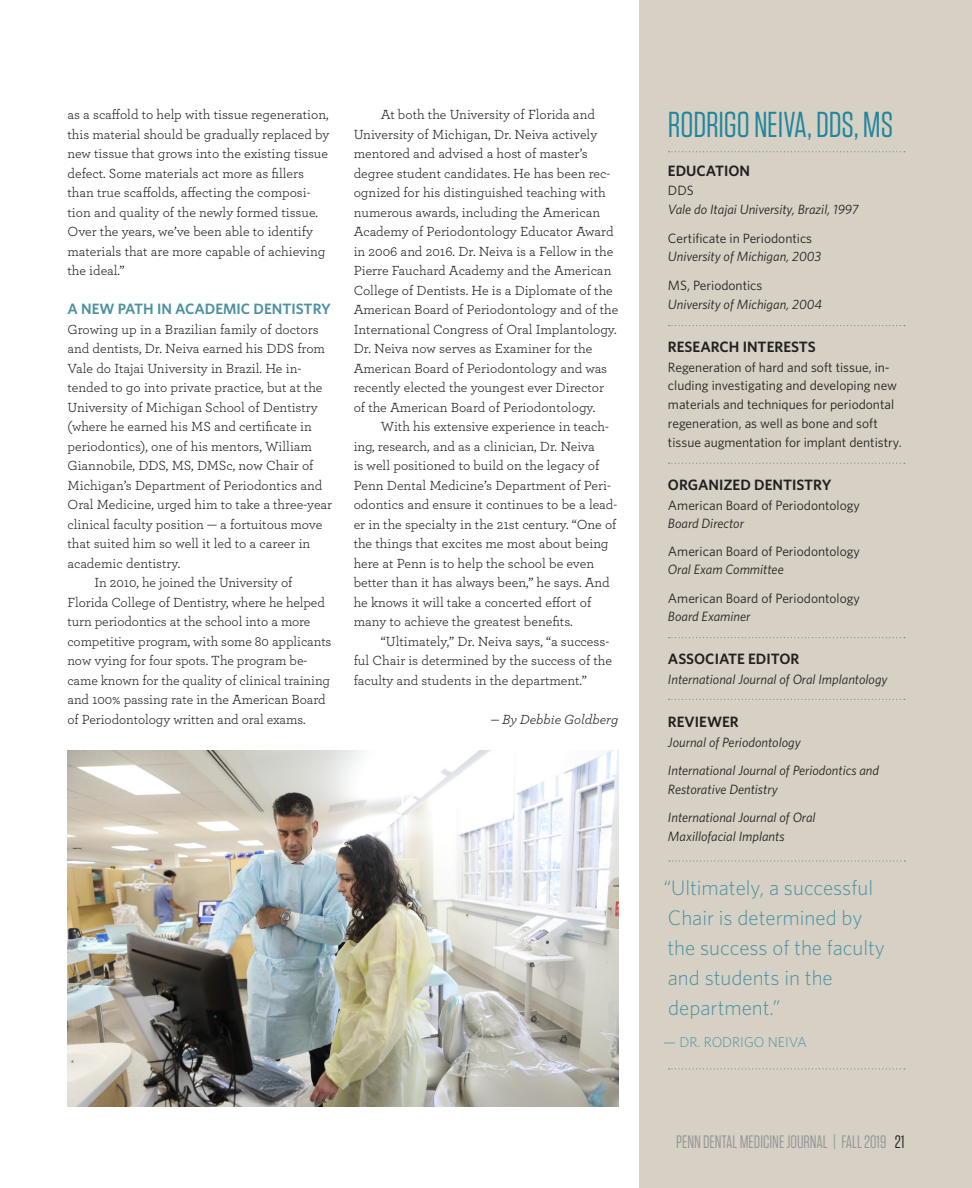
<style>
.page{position:relative;width:972px;height:1188px;background:#fff}
.page>*{position:absolute;margin:0;border:0;box-sizing:border-box;transform-origin:0 0}
.FEATURE_archer{font:36px "Tungsten";letter-spacing:-.005em;color:#20869d}
.FEATURE_archer-2{font:300 21px/30px "Whitney";color:#4c91a2}
.t1{font:18px "Tungsten";color:#939598}
.FEATURE_archer-3{font:600 15px "Whitney";color:#231f20}
.FEATURE_archer-4{font:600 15px "Whitney";color:#4c91a2}
.PULL_QUOTE{font:300 14.25px "Whitney";color:#4c91a2}
.FEATURE_archer-5{font:13.8px/19.5px "Archer";color:#231f20}
.FEATURE_archer-6{font:italic 13.8px "Archer";color:#231f20}
.t2{font:13.5px/18.8px "Whitney";color:#231f20}
.t3{font:italic 13.5px/18.8px "Whitney";color:#231f20}
.s1{font-style:normal}
.s2{font-style:italic}
.s3{color:#231f20}
</style>
<div class="page">
<div style="left:640px;top:0;width:332px;height:1188px;background:#d6d1c4"></div>
<svg style="left:669px;top:151px;width:236px;height:1px"></svg>
<svg style="left:669px;top:325px;width:236px;height:1px"></svg>
<svg style="left:669px;top:463px;width:236px;height:1px"></svg>
<svg style="left:669px;top:637px;width:236px;height:1px"></svg>
<svg style="left:669px;top:699px;width:236px;height:1px"></svg>
<svg style="left:669px;top:1068px;width:236px;height:1px"></svg>
<img style="left:68px;top:751px;width:550px;height:356px">
<svg style="left:669px;top:860px;width:236px;height:2px"></svg>
<p class="FEATURE_archer-5" style="left:68px;top:104px;width:264px">as a scaffold to help with tissue regeneration, this material should be gradually replaced by new tissue that grows into the existing tissue defect. Some materials act more as fillers than true scaffolds, affecting the composi&shy;tion and quality of the newly formed tissue.<br>Over the years, we’ve been able to identify materials that are more capable of achieving the ideal.”</p>
<p class="FEATURE_archer-4" style="left:68px;top:300px;width:265px">A NEW PATH IN ACADEMIC DENTISTRY</p>
<p class="FEATURE_archer-5" style="left:68px;top:319px;width:266px">Growing up in a Brazilian family of doctors and dentists, Dr. Neiva earned his DDS from Vale do Itajai University in Brazil. He in&shy;tended to go into private practice, but at the University of Michigan School of Dentistry (where he earned his MS and certificate in periodontics), one of his mentors, William Giannobile, DDS, MS, DMSc, now Chair of Michigan’s Department of Periodontics and Oral Medicine, urged him to take a three-year clinical faculty position — a fortuitous move that suited him so well it led to a career in academic dentistry.</p>
<p class="FEATURE_archer-5" style="left:68px;top:572px;width:265px;text-indent:27px">In 2010, he joined the University of Florida College of Dentistry, where he helped turn periodontics at the school into a more competitive program, with some 80 applicants now vying for four spots. The program be&shy;came known for the quality of clinical training and 100% passing rate in the American Board of Periodontology written and oral exams.</p>
<p class="FEATURE_archer-5" style="left:354px;top:104px;width:258px;text-indent:27px">At both the University of Florida and University of Michigan, Dr. Neiva actively mentored and advised a host of master’s degree student candidates. He has been rec&shy;ognized for his distinguished teaching with</p>
<p class="FEATURE_archer-5" style="left:354px;top:202px;width:266px">numerous awards, including the American Academy of Periodontology Educator Award in 2006 and 2016. Dr. Neiva is a Fellow in the Pierre Fauchard Academy and the American College of Dentists. He is a Diplomate of the American Board of Periodontology and of the International Congress of Oral Implantology.<br>Dr. Neiva now serves as Examiner for the American Board of Periodontology and was recently elected the youngest ever Director of the American Board of Periodontology.</p>
<p class="FEATURE_archer-5" style="left:354px;top:416px;width:265px;text-indent:27px">With his extensive experience in teach&shy;ing, research, and as a clinician, Dr. Neiva<br>is well positioned to build on the legacy of Penn Dental Medicine’s Department of Peri&shy;odontics and ensure it continues to be a lead&shy;er in the specialty in the 21st century. “One of the things that excites me most about being here at Penn is to help the school be even better than it has always been,” he says. And he knows it will take a concerted effort of many to achieve the greatest benefits.</p>
<p class="FEATURE_archer-5" style="left:354px;top:631px;width:260px;text-indent:27px">“Ultimately,” Dr. Neiva says, “a success&shy;ful Chair is determined by the success of the faculty and students in the department.”</p>
<p class="FEATURE_archer-6" style="left:491px;top:709px;width:129px">— By Debbie Goldberg</p>
<p class="FEATURE_archer" style="left:668px;top:106px;width:227px">RODRIGO NEIVA, DDS, MS</p>
<p class="FEATURE_archer-3" style="left:668px;top:162px;width:84px">EDUCATION</p>
<p class="t3" style="left:668px;top:181px;width:192px"><span class="s1">DDS<br></span>Vale do Itajai University, Brazil, 1997</p>
<p class="t2" style="left:668px;top:228px;width:155px">Certificate in Periodontics<br><span class="s2">University of Michigan, 2003</span></p>
<p class="t3" style="left:668px;top:275px;width:156px"><span class="s1">MS, Periodontics<br></span>University of Michigan, 2004</p>
<p class="FEATURE_archer-3" style="left:668px;top:338px;width:149px">RESEARCH INTERESTS</p>
<p class="t2" style="left:668px;top:357px;width:235px">Regeneration of hard and soft tissue, in&shy;cluding investigating and developing new materials and techniques for periodontal regeneration, as well as bone and soft tissue augmentation for implant dentistry.</p>
<p class="FEATURE_archer-3" style="left:668px;top:476px;width:165px">ORGANIZED DENTISTRY</p>
<p class="t2" style="left:668px;top:495px;width:194px">American Board of Periodontology</p>
<p class="t3" style="left:668px;top:513px;width:78px">Board Director</p>
<p class="t2" style="left:668px;top:542px;width:194px">American Board of Periodontology</p>
<p class="t3" style="left:668px;top:560px;width:117px">Oral Exam Committee</p>
<p class="t2" style="left:668px;top:588px;width:194px">American Board of Periodontology</p>
<p class="t3" style="left:668px;top:606px;width:84px">Board Examiner</p>
<p class="FEATURE_archer-3" style="left:668px;top:650px;width:133px">ASSOCIATE EDITOR</p>
<p class="t3" style="left:668px;top:669px;width:221px">International Journal of Oral Implantology</p>
<p class="FEATURE_archer-3" style="left:668px;top:713px;width:72px">REVIEWER</p>
<p class="t3" style="left:668px;top:732px;width:134px">Journal of Periodontology</p>
<p class="t3" style="left:668px;top:761px;width:213px">International Journal of Periodontics and<br>Restorative Dentistry</p>
<p class="t3" style="left:668px;top:808px;width:149px">International Journal of Oral<br>Maxillofacial Implants</p>
<p class="FEATURE_archer-2" style="left:663px;top:873px;width:223px">“Ultimately, a successful<br>Chair is determined by the success of the faculty and students in the department.”</p>
<p class="PULL_QUOTE" style="left:663px;top:1034px;width:145px">— DR. RODRIGO NEIVA</p>
<h3 class="t1" style="left:676px;top:1133px;width:230px">PENN DENTAL MEDICINE JOURNAL | FALL 2019 <span class="s3">21</span></h3>
</div>
